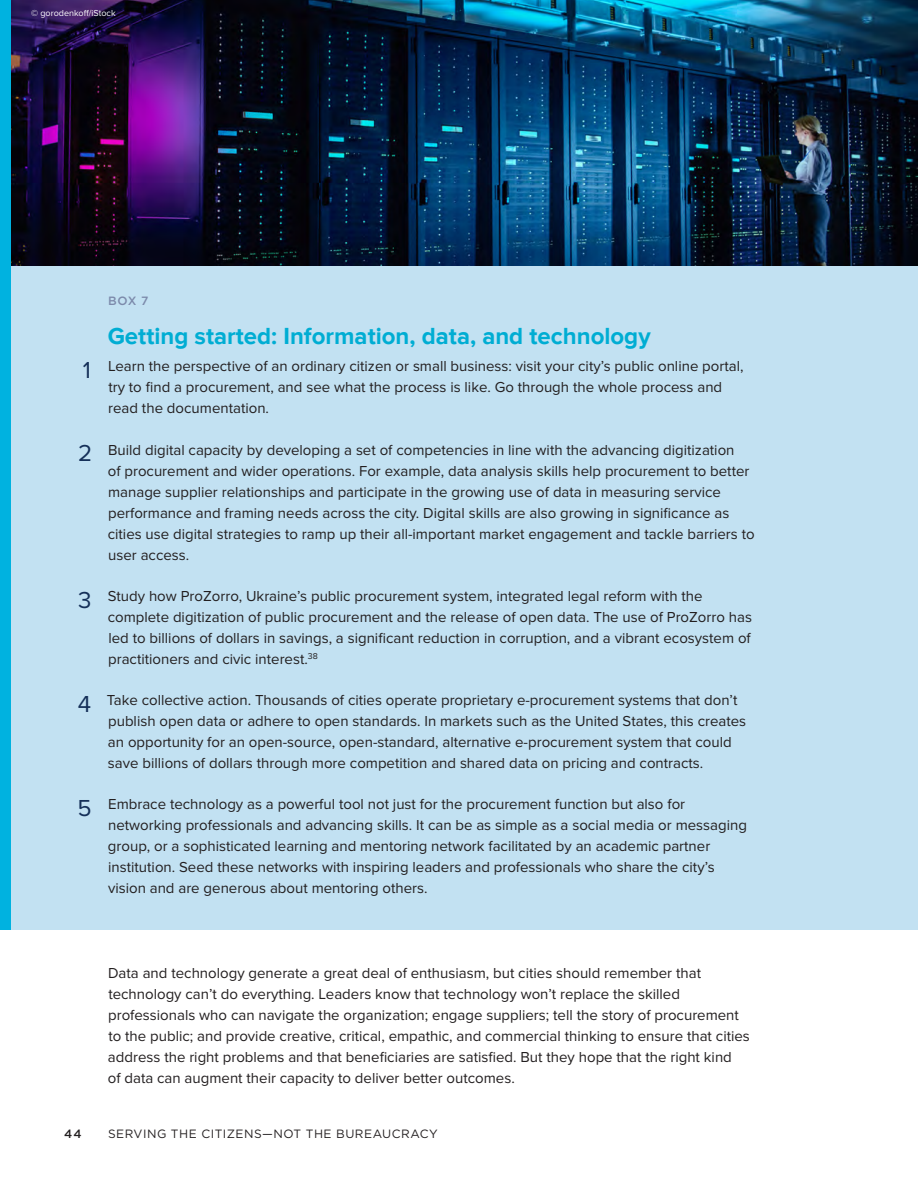
<style>
.page{position:relative;width:918px;height:1188px;background:#fff}
.page>*{position:absolute;margin:0;border:0;box-sizing:border-box;transform-origin:0 0}
.new_B-head{font:700 24px "Proxima Nova";color:#00add3}
.new_B-head-2{font:24px "Proxima Nova";color:#153059}
.t1{font:15px/21px "Proxima Nova";color:#231f20}
.t2{font:12px "Gotham";letter-spacing:.04em;color:#231f20}
.t3{font:500 12px "Gotham";color:#7c8aab}
.t4{font:500 12px "Gotham";color:#231f20}
.Heading_3{font:9px "Proxima Nova";color:#fff}
</style>
<div class="page">
<div style="left:0;top:266px;width:918px;height:664px;background:#c2e1f2"></div>
<img style="left:11px;top:0;width:907px;height:266px">
<div style="left:0;top:0;width:11px;height:930px;background:#00b2e0"></div>
<p class="Heading_3" style="left:31px;top:8px;width:86px">© gorodenkoff/iStock</p>
<p class="new_B-head-2" style="left:83px;top:356px;width:10px">1</p>
<p class="new_B-head-2" style="left:78px;top:439px;width:16px">2</p>
<p class="new_B-head-2" style="left:78px;top:586px;width:15px">3</p>
<p class="new_B-head-2" style="left:78px;top:691px;width:15px">4</p>
<p class="new_B-head-2" style="left:78px;top:795px;width:16px">5</p>
<p class="t3" style="left:108px;top:293px;width:42px">BOX 7</p>
<p class="new_B-head" style="left:108px;top:322px;width:544px">Getting started: Information, data, and technology</p>
<p class="t1" style="left:108px;top:356px;width:637px">Learn the perspective of an ordinary citizen or small business: visit your city’s public online portal, try to find a procurement, and see what the process is like. Go through the whole process and read the documentation.</p>
<p class="t1" style="left:108px;top:439px;width:648px">Build digital capacity by developing a set of competencies in line with the advancing digitization<br>of procurement and wider operations. For example, data analysis skills help procurement to better manage supplier relationships and participate in the growing use of data in measuring service performance and framing needs across the city. Digital skills are also growing in significance as cities use digital strategies to ramp up their all-important market engagement and tackle barriers to user access.</p>
<p class="t1" style="left:108px;top:586px;width:646px">Study how ProZorro, Ukraine’s public procurement system, integrated legal reform with the complete digitization of public procurement and the release of open data. The use of ProZorro has led to billions of dollars in savings, a significant reduction in corruption, and a vibrant ecosystem of practitioners and civic interest.<sup>38</sup></p>
<p class="t1" style="left:107px;top:690px;width:641px">Take collective action. Thousands of cities operate proprietary e-procurement systems that don’t publish open data or adhere to open standards. In markets such as the United States, this creates an opportunity for an open-source, open-standard, alternative e-procurement system that could save billions of dollars through more competition and shared data on pricing and contracts.</p>
<p class="t1" style="left:108px;top:794px;width:640px">Embrace technology as a powerful tool not just for the procurement function but also for networking professionals and advancing skills. It can be as simple as a social media or messaging group, or a sophisticated learning and mentoring network facilitated by an academic partner institution. Seed these networks with inspiring leaders and professionals who share the city’s vision and are generous about mentoring others.</p>
<p class="t1" style="left:108px;top:963px;width:644px">Data and technology generate a great deal of enthusiasm, but cities should remember that technology can’t do everything. Leaders know that technology won’t replace the skilled professionals who can navigate the organization; engage suppliers; tell the story of procurement to the public; and provide creative, critical, empathic, and commercial thinking to ensure that cities address the right problems and that beneficiaries are satisfied. But they hope that the right kind<br>of data can augment their capacity to deliver better outcomes.</p>
<p class="t4" style="left:64px;top:1126px;width:19px">44</p>
<p class="t2" style="left:108px;top:1126px;width:331px">SERVING THE CITIZENS—NOT THE BUREAUCRACY</p>
</div>
